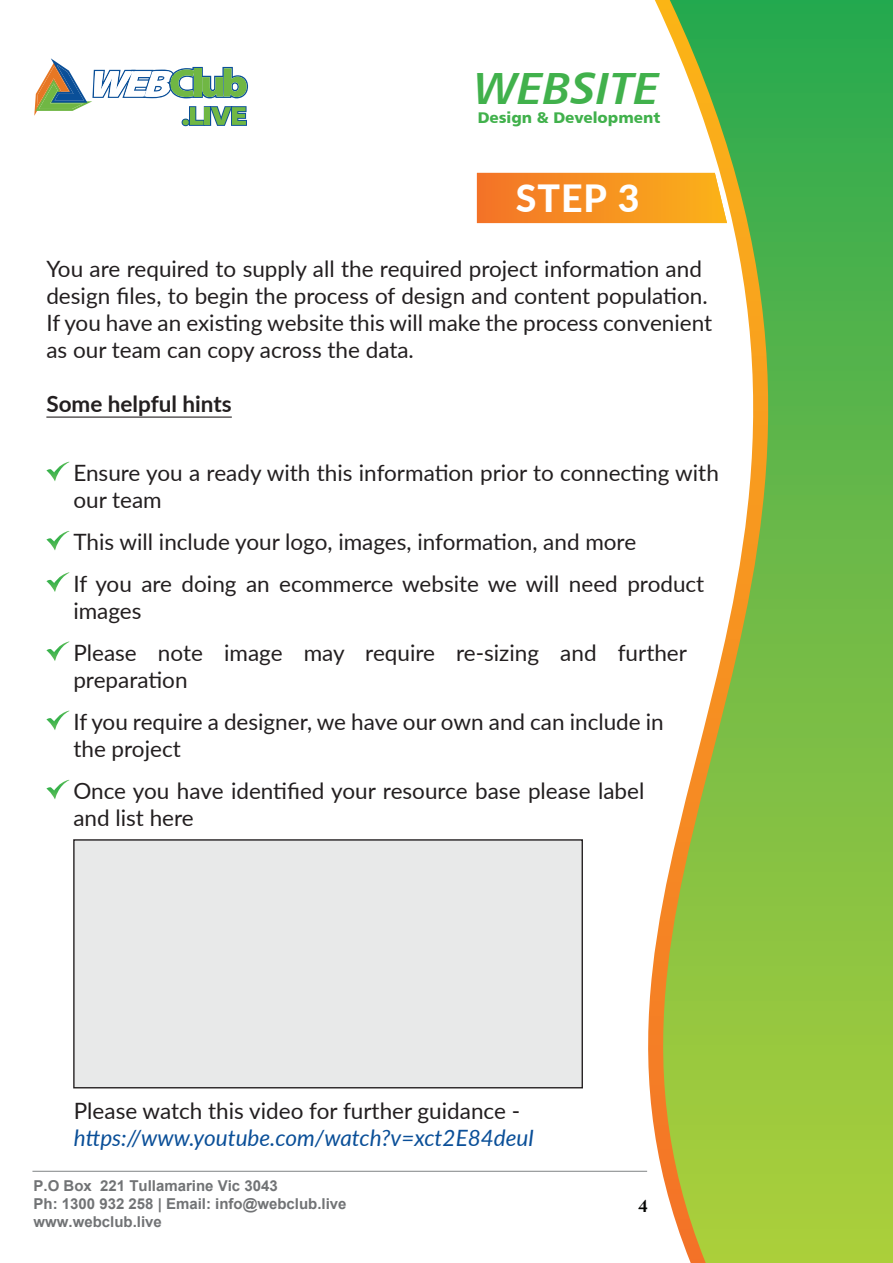
<style>
.page{position:relative;width:893px;height:1263px;background:#fff}
.page>*{position:absolute;margin:0;border:0;box-sizing:border-box;transform-origin:0 0}
.t1{font:45px "Humanist 777 BT Bold Italic B";color:#41b14c}
.t2{font:800 37.5px "Lato";color:#fff}
.t3{font:22.5px/27px "Lato";color:#231f20}
.t4{font:italic 22.5px "Lato";color:#0a4f98}
.t5{font:700 22.5px "Lato";color:#231f20}
.t6{font:700 18px "Adobe Caslon Pro";color:#040503}
.t7{font:15.45px "Humanist 777 BT Black B";color:#41b14c}
.t8{font:700 15px/18px "Arial";color:#717375}
</style>
<div class="page">
<hr style="left:32px;top:1171px;width:615px;height:1px;background:#808385">
<svg style="left:536px;top:0;width:357px;height:1263px"></svg>
<svg style="left:34px;top:58px;width:214px;height:68px"></svg>
<svg style="left:477px;top:173px;width:250px;height:50px;background:#f69324"></svg>
<hr style="left:46px;top:416px;width:186px;height:2px;background:#231f20">
<svg style="left:46px;top:531px;width:24px;height:19px"></svg>
<svg style="left:46px;top:462px;width:24px;height:19px"></svg>
<svg style="left:46px;top:572px;width:24px;height:20px"></svg>
<svg style="left:46px;top:641px;width:24px;height:20px"></svg>
<svg style="left:46px;top:711px;width:23px;height:19px"></svg>
<svg style="left:46px;top:780px;width:24px;height:19px"></svg>
<div style="left:73px;top:839px;width:510px;height:249px;background:#e8e9e9;border:1px solid #231f20"></div>
<h1 class="t1" style="left:474px;top:59px;width:186px">WEBSITE</h1>
<p class="t7" style="left:478px;top:107px;width:184px">Design &amp; Development</p>
<h2 class="t2" style="left:516px;top:171px;width:125px">STEP 3</h2>
<p class="t3" style="left:46px;top:254px;width:667px">You are required to supply all the required project information and design files, to begin the process of design and content population.<br>If you have an existing website this will make the process convenient as our team can copy across the data.</p>
<p class="t5" style="left:46px;top:387px;width:187px">Some helpful hints</p>
<p class="t3" style="left:73px;top:458px;width:647px">Ensure you a ready with this information prior to connecting with our team</p>
<p class="t3" style="left:73px;top:520px;width:632px;line-height:42px">This will include your logo, images, information, and more<br>If you are doing an ecommerce website we will need product</p>
<p class="t3" style="left:73px;top:589px;width:615px;line-height:42px">images<br>Please note image may require re-sizing and further</p>
<p class="t3" style="left:73px;top:658px;width:592px;line-height:42px">preparation<br>If you require a designer, we have our own and can include in</p>
<p class="t3" style="left:73px;top:727px;width:572px;line-height:42px">the project<br>Once you have identified your resource base please label</p>
<p class="t3" style="left:73px;top:803px;width:122px">and list here</p>
<p class="t3" style="left:74px;top:1096px;width:448px">Please watch this video for further guidance -</p>
<p class="t4" style="left:74px;top:1122px;width:462px">https://www.youtube.com/watch?v=xct2E84deuI</p>
<p class="t8" style="left:34px;top:1176px;width:315px">P.O Box 221 Tullamarine Vic 3043<br>Ph: 1300 932 258 | Email: info@webclub.live www.webclub.live</p>
<p class="t6" style="left:639px;top:1195px;width:10px">4</p>
</div>
